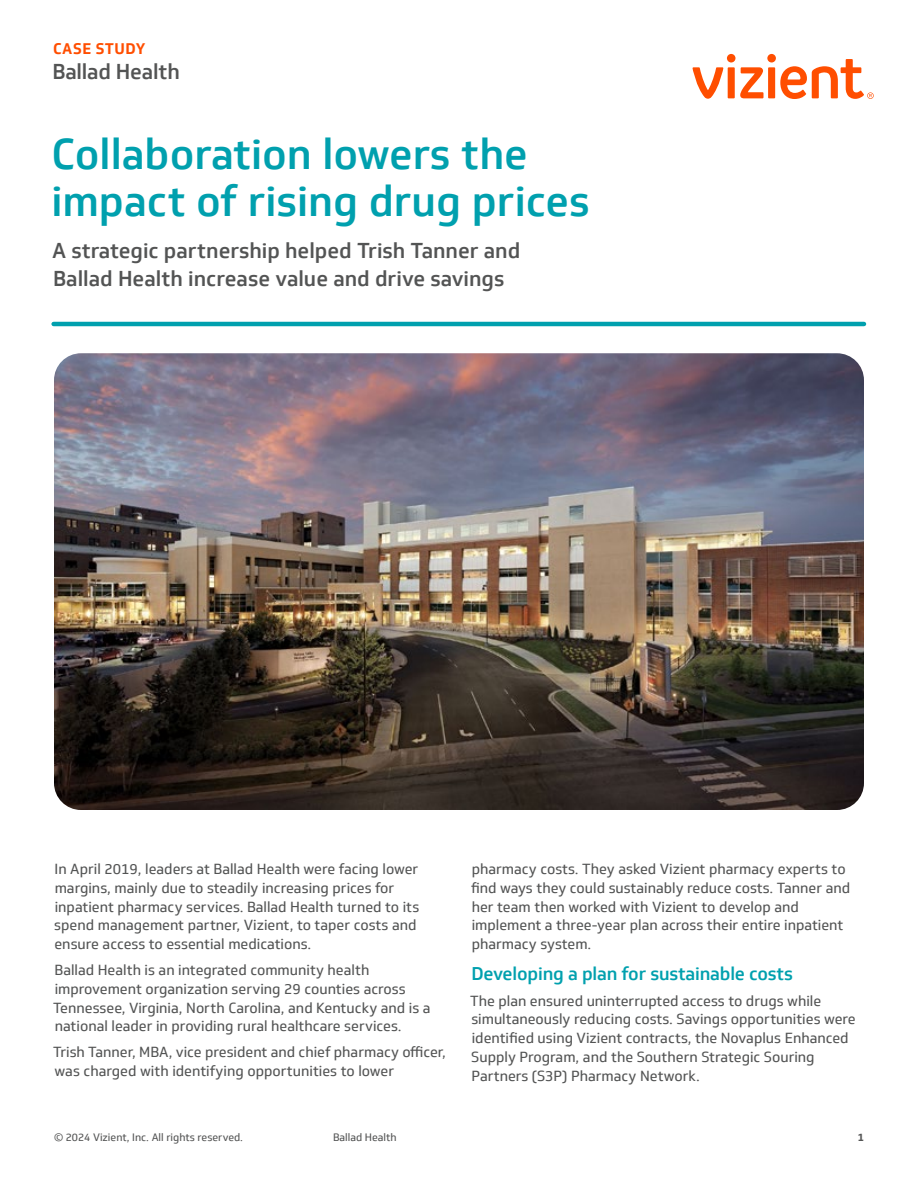
<style>
.page{position:relative;width:918px;height:1188px;background:#fff}
.page>*{position:absolute;margin:0;border:0;box-sizing:border-box;transform-origin:0 0}
.t1{font:500 42px/46.5px "Soleto";color:#00a0ae}
.t2{font:500 21px/27.3px "Soleto";color:#535454}
.t3{font:500 18px "Soleto";letter-spacing:-.01em;color:#00a0ae}
.t4{font:700 15px "Soleto";letter-spacing:.03em;color:#ff4e00}
.t5{font:14.25px/18.8px "Soleto";color:#535454}
.t6{font:10.5px "Soleto";color:#535454}
.t7{font:700 10.5px "Soleto";color:#535454}
</style>
<div class="page">
<img style="left:54px;top:353px;width:810px;height:457px">
<hr style="left:54px;top:322px;width:810px;height:4px;background:#00a0ae">
<svg style="left:692px;top:54px;width:182px;height:45px"></svg>
<p class="t4" style="left:53px;top:39px;width:94px">CASE STUDY</p>
<h2 class="t2" style="left:52px;top:58px;width:129px">Ballad Health</h2>
<h1 class="t1" style="left:51px;top:132px;width:540px">Collaboration lowers the impact of rising drug prices</h1>
<h2 class="t2" style="left:52px;top:237px;width:470px">A strategic partnership helped Trish Tanner and<br>Ballad Health increase value and drive savings</h2>
<p class="t5" style="left:54px;top:860px;width:366px">In April 2019, leaders at Ballad Health were facing lower margins, mainly due to steadily increasing prices for inpatient pharmacy services. Ballad Health turned to its spend management partner, Vizient, to taper costs and ensure access to essential medications.</p>
<p class="t5" style="left:53px;top:961px;width:379px">Ballad Health is an integrated community health improvement organization serving 29 counties across Tennessee, Virginia, North Carolina, and Kentucky and is a national leader in providing rural healthcare services.</p>
<p class="t5" style="left:53px;top:1043px;width:395px">Trish Tanner, MBA, vice president and chief pharmacy officer, was charged with identifying opportunities to lower</p>
<p class="t5" style="left:471px;top:860px;width:381px">pharmacy costs. They asked Vizient pharmacy experts to find ways they could sustainably reduce costs. Tanner and her team then worked with Vizient to develop and implement a three-year plan across their entire inpatient pharmacy system.</p>
<p class="t3" style="left:471px;top:962px;width:323px">Developing a plan for sustainable costs</p>
<p class="t5" style="left:470px;top:991px;width:387px">The plan ensured uninterrupted access to drugs while simultaneously reducing costs. Savings opportunities were identified using Vizient contracts, the Novaplus Enhanced Supply Program, and the Southern Strategic Souring Partners (S3P) Pharmacy Network.</p>
<p class="t6" style="left:54px;top:1131px;width:191px">© 2024 Vizient, Inc. All rights reserved.</p>
<p class="t6" style="left:333px;top:1131px;width:65px">Ballad Health</p>
<p class="t7" style="left:858px;top:1131px;width:8px">1</p>
</div>
